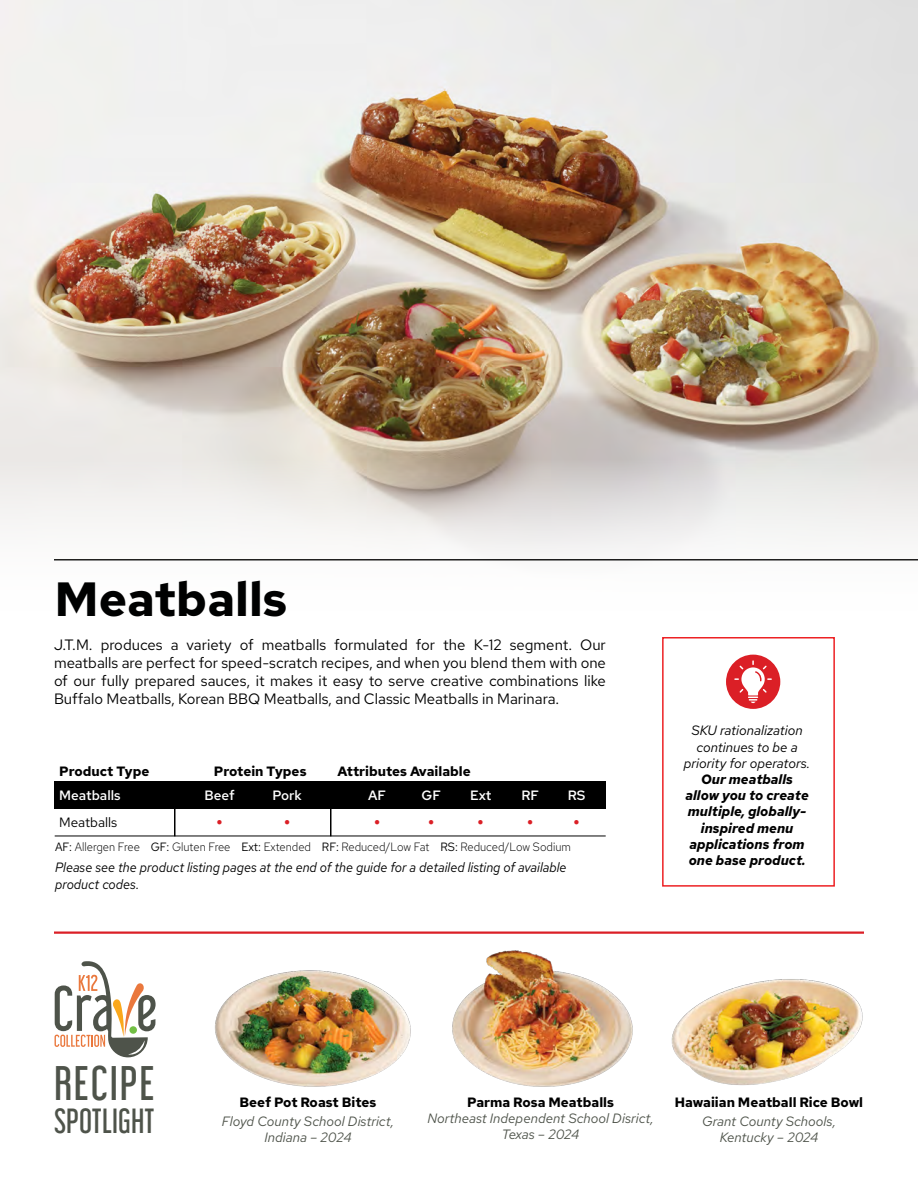
<style>
.page{position:relative;width:918px;height:1188px;background:#fff}
.page>*{position:absolute;margin:0;border:0;box-sizing:border-box;transform-origin:0 0}
.t1{font:700 48px "Red Hat Text";color:#000101}
.t2{font:43.35px "Libel Suit Rg";letter-spacing:.045em;color:#4e534a}
.t3{font:31.2px "Libel Suit Rg";letter-spacing:.005em;color:#4e534a}
.t4{font:700 18px "Red Hat Text";color:#db1f26}
.t5{font:15px/18px "Red Hat Text";color:#000;text-align:justify}
.t6{font:italic 13.5px/16.2px "Red Hat Text";color:#4e534a;text-align:center}
.t7{font:700 13.5px "Red Hat Text";color:#000}
.t8{font:italic 13.5px/16.5px "Red Hat Text";color:#000;scale:.95 1}
.t9{font:italic 700 13.5px/16.2px "Red Hat Text";color:#000;text-align:center}
.t10{font:italic 13.5px/16.2px "Red Hat Text";color:#000;text-align:center}
.t11{font:500 13.5px "Red Hat Text";color:#fff}
.t12{font:13.5px "Red Hat Text";color:#000}
.t13{font:300 12px "Red Hat Text";color:#000;scale:.95 1}
.s1{font-weight:400}
</style>
<div class="page">
<img style="left:0;top:0;width:918px;height:561px">
<hr style="left:54px;top:932px;width:810px;height:2px;background:#db1f26">
<div style="left:55px;top:781px;width:551px;height:27px;background:#000"></div>
<hr style="left:55px;top:835px;width:551px;height:2px;background:#000">
<hr style="left:174px;top:783px;width:2px;height:53px;background:#000">
<hr style="left:330px;top:783px;width:2px;height:53px;background:#000">
<svg style="left:55px;top:961px;width:101px;height:96px"></svg>
<div style="left:662px;top:637px;width:173px;height:250px;background:#fff;border:2px solid #ed2124"></div>
<div style="left:726px;top:655px;width:54px;height:54px;background:#db1f26;border-radius:50%"></div>
<svg style="left:734px;top:660px;width:38px;height:43px"></svg>
<img style="left:215px;top:970px;width:196px;height:117px">
<img style="left:452px;top:950px;width:181px;height:137px">
<img style="left:671px;top:979px;width:192px;height:107px">
<h1 class="t1" style="left:54px;top:568px;width:234px">Meatballs</h1>
<p class="t5" style="left:54px;top:635px;width:554px">J.T.M. produces a variety of meatballs formulated for the K-12 segment. Our meatballs are perfect for speed-scratch recipes, and when you blend them with one of our fully prepared sauces, it makes it easy to serve creative combinations like Buffalo Meatballs, Korean BBQ Meatballs, and Classic Meatballs in Marinara.</p>
<p class="t7" style="left:59px;top:762px;width:92px">Product Type</p>
<p class="t7" style="left:214px;top:762px;width:94px">Protein Types</p>
<p class="t7" style="left:338px;top:762px;width:135px">Attributes Available</p>
<p class="t11" style="left:59px;top:786px;width:63px">Meatballs</p>
<p class="t11" style="left:205px;top:786px;width:32px">Beef</p>
<p class="t11" style="left:273px;top:786px;width:31px">Pork</p>
<p class="t11" style="left:368px;top:786px;width:19px">AF</p>
<p class="t11" style="left:422px;top:786px;width:21px">GF</p>
<p class="t11" style="left:470px;top:786px;width:23px">Ext</p>
<p class="t11" style="left:521px;top:786px;width:19px">RF</p>
<p class="t11" style="left:568px;top:786px;width:19px">RS</p>
<p class="t12" style="left:59px;top:813px;width:60px">Meatballs</p>
<p class="t4" style="left:216px;top:810px;width:8px">•</p>
<p class="t4" style="left:284px;top:810px;width:8px">•</p>
<p class="t4" style="left:374px;top:810px;width:8px">•</p>
<p class="t4" style="left:428px;top:810px;width:58px">• •</p>
<p class="t4" style="left:527px;top:810px;width:55px">• •</p>
<p class="t13" style="left:55px;top:839px;width:544px"><span class="s1">AF:</span> Allergen Free <span class="s1">GF:</span> Gluten Free <span class="s1">Ext:</span> Extended <span class="s1">RF:</span> Reduced/Low Fat <span class="s1">RS:</span> Reduced/Low Sodium</p>
<p class="t8" style="left:55px;top:859px;width:540px">Please see the product listing pages at the end of the guide for a detailed listing of available product codes.</p>
<p class="t10" style="left:684px;top:722px;width:128px">SKU rationalization continues to be a priority for operators.</p>
<p class="t9" style="left:685px;top:771px;width:125px">Our meatballs allow you to create multiple, globally&shy;inspired menu applications from one base product.</p>
<h2 class="t2" style="left:54px;top:1048px;width:102px">RECIPE</h2>
<h3 class="t3" style="left:54px;top:1095px;width:102px">SPOTLIGHT</h3>
<p class="t7" style="left:240px;top:1093px;width:138px">Beef Pot Roast Bites</p>
<p class="t6" style="left:222px;top:1113px;width:174px">Floyd County School District,<br>Indiana – 2024</p>
<p class="t7" style="left:467px;top:1093px;width:148px">Parma Rosa Meatballs</p>
<p class="t6" style="left:427px;top:1110px;width:228px">Northeast Independent School Disrict,<br>Texas – 2024</p>
<p class="t7" style="left:675px;top:1093px;width:190px">Hawaiian Meatball Rice Bowl</p>
<p class="t6" style="left:702px;top:1113px;width:136px">Grant County Schools,<br>Kentucky – 2024</p>
</div>
